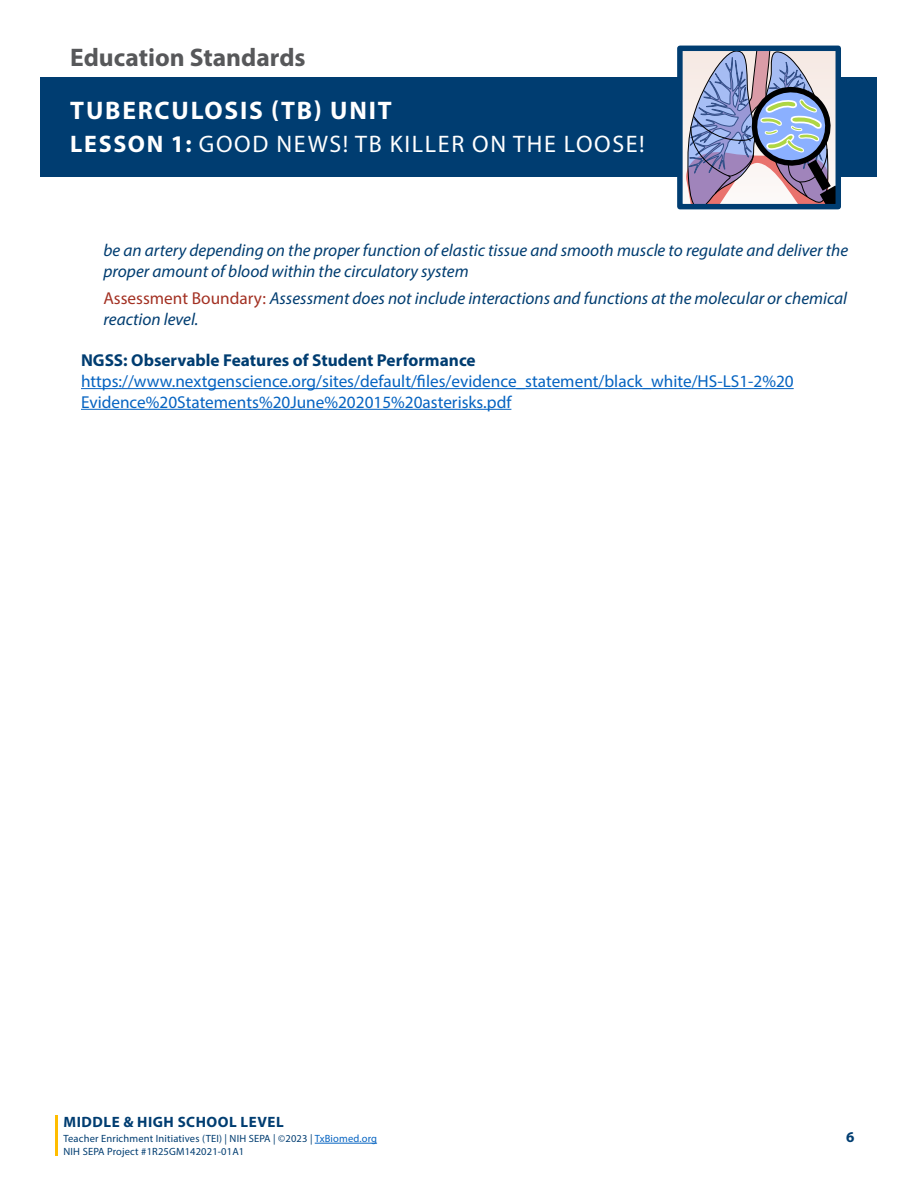
<style>
.page{position:relative;width:918px;height:1188px;background:#fff}
.page>*{position:absolute;margin:0;border:0;box-sizing:border-box;transform-origin:0 0}
.t1{font:700 25.5px "Myriad Pro";letter-spacing:.07em;color:#fff}
.t2{font:700 25.5px "Myriad Pro";color:#57585a}
.t3{font:24px "Myriad Pro";letter-spacing:.07em;color:#fff}
.t4{font:italic 17.25px/20.7px "Myriad Pro";color:#003d71}
.t5{font:17.25px/20.7px "Myriad Pro";color:#0563c1}
.t6{font:700 17.25px "Myriad Pro";color:#003d71}
.t7{font:700 15px "Myriad Pro";letter-spacing:.035em;color:#003d71}
.t8{font:10.5px/12.6px "Myriad Pro";letter-spacing:.015em;color:#003d71}
.s1{font-weight:700}
.s2{font-style:normal;color:#a33123}
.s3{color:#0563c1}
</style>
<div class="page">
<hr style="left:315px;top:1143px;width:62px;height:1px;background:#0563c1">
<hr style="left:55px;top:1116px;width:2px;height:40px;background:#ffbd00">
<div style="left:40px;top:78px;width:838px;height:99px;background:#003d71"></div>
<svg style="left:683px;top:52px;width:152px;height:151px;background:#a4a3bd"></svg>
<div style="left:677px;top:46px;width:164px;height:163px;border:5px solid #003d71"></div>
<hr style="left:81px;top:388px;width:713px;height:1px;background:#0563c1">
<hr style="left:81px;top:409px;width:430px;height:1px;background:#0563c1">
<h1 class="t2" style="left:70px;top:41px;width:237px">Education Standards</h1>
<h1 class="t1" style="left:70px;top:94px;width:323px">TUBERCULOSIS (TB) UNIT</h1>
<h2 class="t3" style="left:70px;top:129px;width:576px"><span class="s1">LESSON 1:</span> GOOD NEWS! TB KILLER ON THE LOOSE!</h2>
<p class="t4" style="left:104px;top:240px;width:746px">be an artery depending on the proper function of elastic tissue and smooth muscle to regulate and deliver the proper amount of blood within the circulatory system</p>
<p class="t4" style="left:104px;top:288px;width:745px"><span class="s2">Assessment Boundary:</span> Assessment does not include interactions and functions at the molecular or chemical reaction level.</p>
<p class="t6" style="left:81px;top:349px;width:396px">NGSS: Observable Features of Student Performance</p>
<p class="t5" style="left:81px;top:370px;width:714px">https://www.nextgenscience.org/sites/default/files/evidence_statement/black_white/HS-LS1-2%20<br>Evidence%20Statements%20June%202015%20asterisks.pdf</p>
<p class="t7" style="left:64px;top:1112px;width:222px">MIDDLE &amp; HIGH SCHOOL LEVEL</p>
<p class="t8" style="left:64px;top:1132px;width:315px">Teacher Enrichment Initiatives (TEI) | NIH SEPA | ©2023 | <span class="s3">TxBiomed.org<br></span>NIH SEPA Project #1R25GM142021-01A1</p>
<p class="t7" style="left:846px;top:1127px;width:10px">6</p>
</div>
